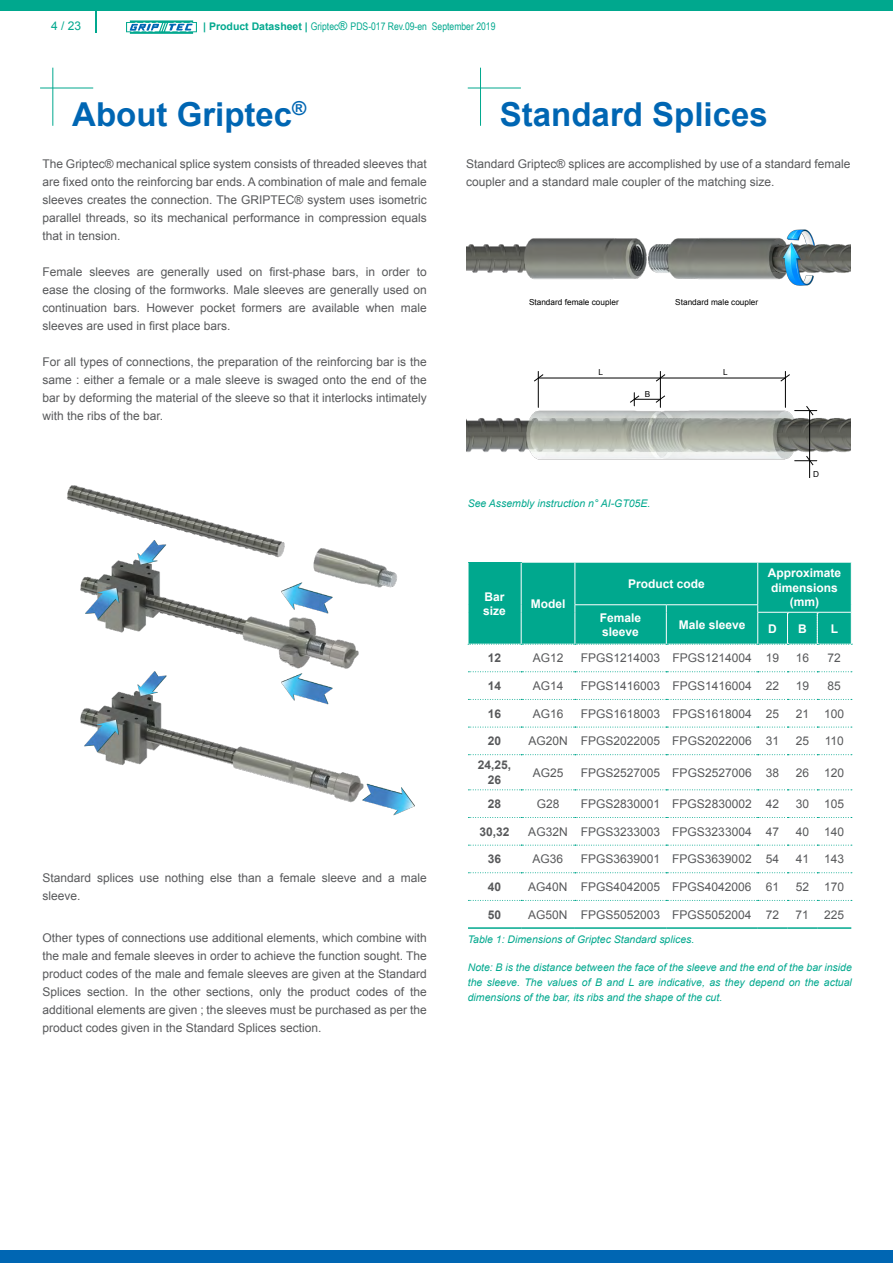
<style>
.page{position:relative;width:893px;height:1263px;background:#fff}
.page>*{position:absolute;margin:0;border:0;box-sizing:border-box;transform-origin:0 0}
.t1{font:700 33px "Arial";color:#0066b3}
.t2{font:12px/18px "Arial";color:#58595b;text-align:justify}
.t3{font:700 12px/14.4px "Arial";color:#fff}
.t4{font:700 12px/14.4px "Arial";color:#58595b;text-align:center}
.t5{font:12px "Arial";color:#00a88e}
.t6{font:italic 10.5px/15px "Arial";color:#00a88e;text-align:justify}
.t7{font:10.5px "Arial Narrow";color:#00a88e}
.t8{font:8.25px "Arial";color:#000}
.s1{font-family:"Arial";font-weight:700}
.s2{font-family:"Arial";font-size:12px}
</style>
<div class="page">
<svg style="left:468px;top:672px;width:383px;height:228px"></svg>
<svg style="left:468px;top:727px;width:384px;height:1px"></svg>
<svg style="left:468px;top:699px;width:384px;height:1px"></svg>
<svg style="left:468px;top:671px;width:384px;height:1px"></svg>
<svg style="left:468px;top:754px;width:384px;height:1px"></svg>
<hr style="left:468px;top:927px;width:53px;height:2px;background:#00a88e">
<hr style="left:521px;top:927px;width:54px;height:2px;background:#00a88e">
<hr style="left:575px;top:927px;width:91px;height:2px;background:#00a88e">
<hr style="left:666px;top:927px;width:92px;height:2px;background:#00a88e">
<hr style="left:758px;top:927px;width:29px;height:2px;background:#00a88e">
<hr style="left:787px;top:927px;width:30px;height:2px;background:#00a88e">
<hr style="left:817px;top:927px;width:34px;height:2px;background:#00a88e">
<div style="left:468px;top:563px;width:384px;height:82px;background:#00a88e"></div>
<hr style="left:757px;top:613px;width:1px;height:31px;background:#fff">
<hr style="left:851px;top:613px;width:1px;height:31px;background:#fff">
<hr style="left:574px;top:604px;width:92px;height:1px;background:#fff">
<hr style="left:666px;top:604px;width:92px;height:1px;background:#fff">
<hr style="left:757px;top:612px;width:30px;height:1px;background:#fff">
<hr style="left:787px;top:612px;width:30px;height:1px;background:#fff">
<hr style="left:817px;top:612px;width:35px;height:1px;background:#fff">
<svg style="left:468px;top:900px;width:384px;height:1px"></svg>
<svg style="left:468px;top:789px;width:384px;height:1px"></svg>
<svg style="left:468px;top:817px;width:384px;height:1px"></svg>
<svg style="left:468px;top:845px;width:384px;height:1px"></svg>
<svg style="left:468px;top:872px;width:384px;height:1px"></svg>
<hr style="left:53px;top:68px;width:1px;height:58px;background:#00a88e">
<hr style="left:40px;top:88px;width:53px;height:1px;background:#00a88e">
<hr style="left:480px;top:68px;width:1px;height:58px;background:#00a88e">
<hr style="left:468px;top:88px;width:53px;height:1px;background:#00a88e">
<img style="left:67px;top:485px;width:330px;height:172px">
<img style="left:80px;top:657px;width:335px;height:159px">
<img style="left:466px;top:229px;width:384px;height:57px">
<img style="left:466px;top:393px;width:384px;height:78px">
<hr style="left:660px;top:371px;width:1px;height:36px;background:#000">
<hr style="left:538px;top:371px;width:1px;height:36px;background:#000">
<hr style="left:538px;top:378px;width:247px;height:1px;background:#000">
<svg style="left:534px;top:374px;width:10px;height:8px"></svg>
<svg style="left:630px;top:393px;width:35px;height:13px"></svg>
<svg style="left:656px;top:374px;width:10px;height:8px"></svg>
<hr style="left:785px;top:371px;width:1px;height:36px;background:#000">
<svg style="left:780px;top:374px;width:10px;height:8px"></svg>
<svg style="left:795px;top:406px;width:22px;height:10px"></svg>
<svg style="left:795px;top:456px;width:22px;height:10px"></svg>
<hr style="left:809px;top:411px;width:1px;height:67px;background:#000">
<div style="left:0;top:0;width:893px;height:10px;background:#00a88e"></div>
<div style="left:0;top:1250px;width:893px;height:13px;background:#0066b3"></div>
<hr style="left:95px;top:10px;width:2px;height:23px;background:#00a88e">
<svg style="left:126px;top:20px;width:71px;height:14px"></svg>
<p class="t5" style="left:51px;top:18px;width:32px">4 / 23</p>
<p class="t7" style="left:203px;top:18px;width:294px"><span class="s1">| Product Datasheet |</span> Griptec<span class="s2">®</span> PDS-017 Rev.09-en September 2019</p>
<h1 class="t1" style="left:72px;top:93px;width:236px">About Griptec<sup>®</sup></h1>
<h1 class="t1" style="left:500px;top:93px;width:269px">Standard Splices</h1>
<p class="t2" style="left:43px;top:155px;width:386px">The Griptec® mechanical splice system consists of threaded sleeves that are fixed onto the reinforcing bar ends. A combination of male and female sleeves creates the connection. The GRIPTEC® system uses isometric parallel threads, so its mechanical performance in compression equals that in tension.</p>
<p class="t2" style="left:43px;top:263px;width:386px">Female sleeves are generally used on first-phase bars, in order to ease the closing of the formworks. Male sleeves are generally used on continuation bars. However pocket formers are available when male sleeves are used in first place bars.</p>
<p class="t2" style="left:43px;top:353px;width:386px">For all types of connections, the preparation of the reinforcing bar is the same : either a female or a male sleeve is swaged onto the end of the bar by deforming the material of the sleeve so that it interlocks intimately with the ribs of the bar.</p>
<p class="t2" style="left:466px;top:155px;width:386px">Standard Griptec® splices are accomplished by use of a standard female coupler and a standard male coupler of the matching size.</p>
<p class="t8" style="left:529px;top:296px;width:91px">Standard female coupler</p>
<p class="t8" style="left:675px;top:296px;width:84px">Standard male coupler</p>
<p class="t8" style="left:598px;top:367px;width:6px">L</p>
<p class="t8" style="left:723px;top:367px;width:6px">L</p>
<p class="t8" style="left:645px;top:388px;width:7px">B</p>
<p class="t6" style="left:468px;top:496px;width:184px">See Assembly instruction n° AI-GT05E.</p>
<p class="t8" style="left:813px;top:469px;width:7px">D</p>
<p class="t2" style="left:43px;top:869px;width:386px">Standard splices use nothing else than a female sleeve and a male sleeve.</p>
<p class="t2" style="left:43px;top:929px;width:386px">Other types of connections use additional elements, which combine with the male and female sleeves in order to achieve the function sought. The product codes of the male and female sleeves are given at the Standard Splices section. In the other sections, only the product codes of the additional elements are given ; the sleeves must be purchased as per the product codes given in the Standard Splices section.</p>
<p class="t3" style="left:483px;top:590px;width:24px">Bar size</p>
<p class="t3" style="left:531px;top:597px;width:36px">Model</p>
<p class="t3" style="left:628px;top:577px;width:78px">Product code</p>
<p class="t3" style="left:768px;top:566px;width:75px;text-align:center">Approximate dimensions (mm)</p>
<p class="t3" style="left:600px;top:611px;width:43px">Female sleeve</p>
<p class="t3" style="left:679px;top:618px;width:68px">Male sleeve</p>
<p class="t3" style="left:768px;top:621px;width:10px">D</p>
<p class="t3" style="left:798px;top:621px;width:10px">B</p>
<p class="t3" style="left:831px;top:621px;width:9px">L</p>
<p class="t4" style="left:488px;top:651px;width:15px">12</p>
<p class="t2" style="left:533px;top:649px;width:32px">AG12</p>
<p class="t2" style="left:581px;top:649px;width:200px">FPGS1214003 FPGS1214004 19</p>
<p class="t2" style="left:796px;top:649px;width:15px">16</p>
<p class="t2" style="left:828px;top:649px;width:15px">72</p>
<p class="t4" style="left:488px;top:679px;width:15px">14</p>
<p class="t2" style="left:533px;top:677px;width:32px">AG14</p>
<p class="t2" style="left:581px;top:677px;width:200px">FPGS1416003 FPGS1416004 22</p>
<p class="t2" style="left:796px;top:677px;width:15px">19</p>
<p class="t2" style="left:828px;top:677px;width:15px">85</p>
<p class="t4" style="left:488px;top:707px;width:15px">16</p>
<p class="t2" style="left:533px;top:704px;width:32px">AG16</p>
<p class="t2" style="left:581px;top:704px;width:200px">FPGS1618003 FPGS1618004 25</p>
<p class="t2" style="left:796px;top:704px;width:15px">21</p>
<p class="t2" style="left:824px;top:704px;width:22px">100</p>
<p class="t4" style="left:488px;top:734px;width:15px">20</p>
<p class="t2" style="left:528px;top:732px;width:252px">AG20N FPGS2022005 FPGS2022006 31</p>
<p class="t2" style="left:796px;top:732px;width:15px">25</p>
<p class="t2" style="left:825px;top:732px;width:21px">110</p>
<p class="t4" style="left:478px;top:758px;width:35px">24,25,<br>26</p>
<p class="t2" style="left:533px;top:763px;width:32px">AG25</p>
<p class="t2" style="left:581px;top:763px;width:200px">FPGS2527005 FPGS2527006 38</p>
<p class="t2" style="left:796px;top:763px;width:15px">26</p>
<p class="t2" style="left:824px;top:763px;width:22px">120</p>
<p class="t4" style="left:488px;top:797px;width:15px">28</p>
<p class="t2" style="left:537px;top:795px;width:24px">G28</p>
<p class="t2" style="left:581px;top:795px;width:200px">FPGS2830001 FPGS2830002 42</p>
<p class="t2" style="left:796px;top:795px;width:15px">30</p>
<p class="t2" style="left:824px;top:795px;width:22px">105</p>
<p class="t4" style="left:479px;top:825px;width:32px">30,32</p>
<p class="t2" style="left:528px;top:822px;width:252px">AG32N FPGS3233003 FPGS3233004 47</p>
<p class="t2" style="left:796px;top:822px;width:15px">40</p>
<p class="t2" style="left:824px;top:822px;width:22px">140</p>
<p class="t4" style="left:488px;top:852px;width:15px">36</p>
<p class="t2" style="left:533px;top:850px;width:32px">AG36</p>
<p class="t2" style="left:581px;top:850px;width:200px">FPGS3639001 FPGS3639002 54</p>
<p class="t2" style="left:796px;top:850px;width:15px">41</p>
<p class="t2" style="left:824px;top:850px;width:22px">143</p>
<p class="t4" style="left:488px;top:880px;width:15px">40</p>
<p class="t2" style="left:528px;top:878px;width:252px">AG40N FPGS4042005 FPGS4042006 61</p>
<p class="t2" style="left:796px;top:878px;width:15px">52</p>
<p class="t2" style="left:824px;top:878px;width:22px">170</p>
<p class="t4" style="left:488px;top:907px;width:15px">50</p>
<p class="t2" style="left:528px;top:905px;width:252px">AG50N FPGS5052003 FPGS5052004 72</p>
<p class="t2" style="left:796px;top:905px;width:15px">71</p>
<p class="t2" style="left:824px;top:905px;width:22px">225</p>
<p class="t6" style="left:468px;top:932px;width:228px">Table 1: Dimensions of Griptec Standard splices.</p>
<p class="t6" style="left:468px;top:960px;width:386px">Note: B is the distance between the face of the sleeve and the end of the bar inside the sleeve. The values of B and L are indicative, as they depend on the actual dimensions of the bar, its ribs and the shape of the cut.</p>
</div>
